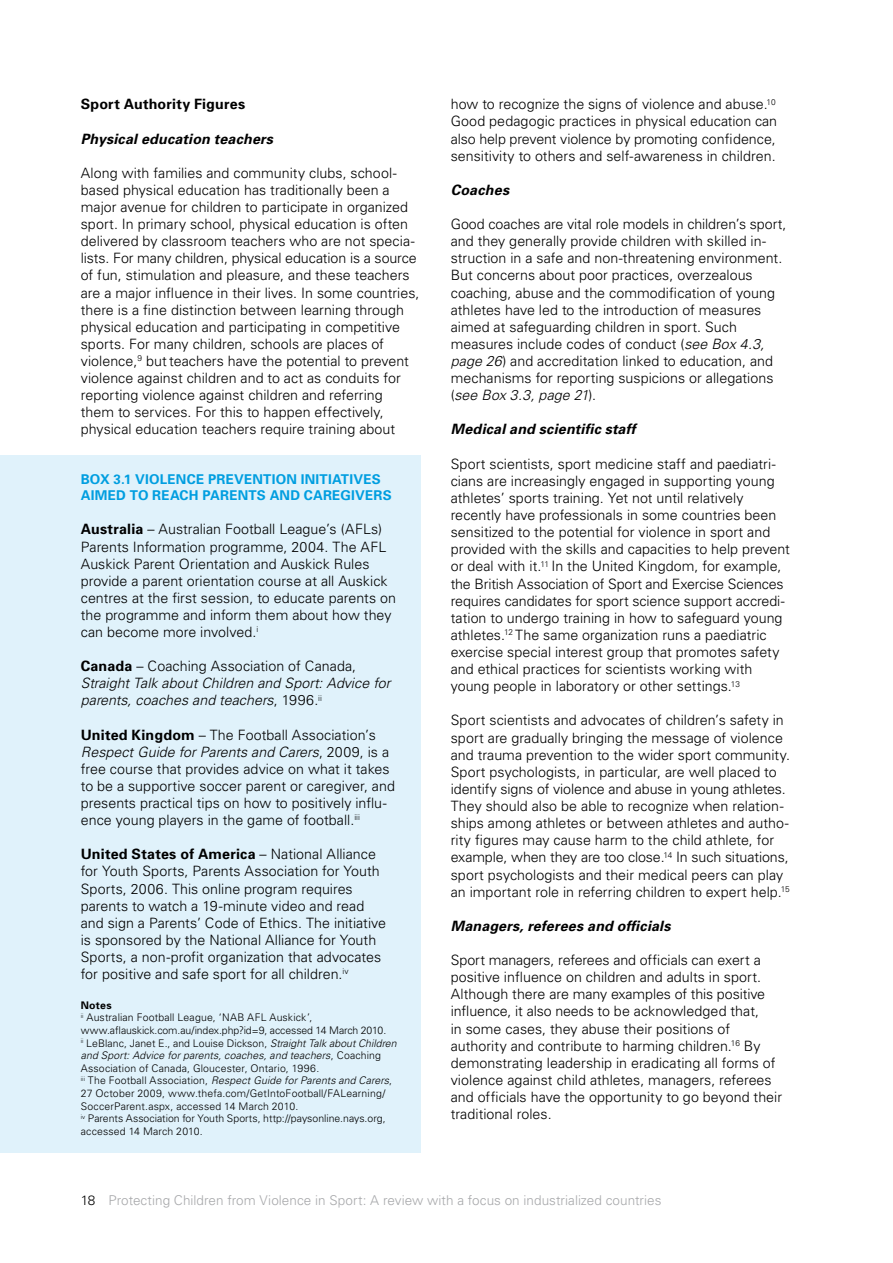
<style>
.page{position:relative;width:893px;height:1263px;background:#fff}
.page>*{position:absolute;margin:0;border:0;box-sizing:border-box;transform-origin:0 0}
.t1{font:300 14.25px/17.1px "Univers";color:#000}
.t2{font:italic 300 14.25px/17.1px "Univers";letter-spacing:.005em;color:#000}
.t3{font:italic 700 14.25px "Univers";letter-spacing:.015em;color:#000}
.t4{font:700 14.25px "Univers";letter-spacing:.015em;color:#000}
.t5{font:300 13.5px "Univers";letter-spacing:.005em;color:#a7a8aa}
.t6{font:700 13.5px "Univers";letter-spacing:.015em;color:#009ee0}
.t7{font:300 10.5px/12.6px "Univers";letter-spacing:.01em;color:#000}
.s1{font-weight:700}
.s2{font-weight:700;font-style:normal}
.s3{font-style:normal}
.s4{font-style:italic}
.s5{color:#000}
</style>
<div class="page">
<div style="left:0;top:455px;width:421px;height:697px;background:#e0f2fb"></div>
<p class="t4" style="left:81px;top:95px;width:166px">SPORT AUTHORITY FIGURES</p>
<p class="t3" style="left:81px;top:129px;width:194px">Physical education teachers</p>
<p class="t1" style="left:81px;top:164px;width:340px">Along with families and community clubs, school&shy;based physical education has traditionally been a major avenue for children to participate in organized sport. In primary school, physical education is often delivered by classroom teachers who are not specia&shy;lists. For many children, physical education is a source of fun, stimulation and pleasure, and these teachers are a major influence in their lives. In some countries, there is a fine distinction between learning through physical education and participating in competitive sports. For many children, schools are places of violence,<sup>9</sup> but teachers have the potential to prevent violence against children and to act as conduits for reporting violence against children and referring them to services. For this to happen effectively, physical education teachers require training about</p>
<p class="t6" style="left:81px;top:470px;width:74px">BOX 3.1 VIOLENCE</p>
<p class="t6" style="left:208px;top:470px;width:10px">PREVENTION</p>
<p class="t6" style="left:301px;top:470px;width:7px">INITI</p>
<p class="t6" style="left:332px;top:470px;width:18px">ATIVES</p>
<p class="t6" style="left:81px;top:487px;width:20px">AIMED</p>
<p class="t6" style="left:130px;top:487px;width:101px">TO REACH PARENTS</p>
<p class="t6" style="left:270px;top:487px;width:63px">AND CAREGIVERS</p>
<p class="t1" style="left:81px;top:520px;width:317px"><span class="s1">AUSTRALIA</span> – Australian Football League’s (AFLs)<br>Parents Information programme, 2004. The AFL Auskick Parent Orientation and Auskick Rules provide a parent orientation course at all Auskick centres at the first session, to educate parents on the programme and inform them about how they can become more involved.<sup>i</sup></p>
<p class="t2" style="left:81px;top:657px;width:311px"><span class="s2">CANADA</span> <span class="s3">– Coaching Association of Canada,<br></span>Straight Talk about Children and Sport: Advice for parents, coaches and teachers<span class="s3">, 1996.</span><sup>ii</sup></p>
<p class="t1" style="left:81px;top:726px;width:316px"><span class="s1">UNITED KINGDOM</span> – The Football Association’s <span class="s4">Respect Guide for Parents and Carers</span>, 2009, is a free course that provides advice on what it takes to be a supportive soccer parent or caregiver, and presents practical tips on how to positively influ&shy;ence young players in the game of football.<sup>iii</sup></p>
<p class="t1" style="left:81px;top:845px;width:307px"><span class="s1">UNITED STATES OF AMERICA</span> – National Alliance for Youth Sports, Parents Association for Youth Sports, 2006. This online program requires parents to watch a 19-minute video and read and sign a Parents’ Code of Ethics. The initiative is sponsored by the National Alliance for Youth Sports, a non-profit organization that advocates for positive and safe sport for all children.<sup>iv</sup></p>
<p class="t7" style="left:81px;top:998px;width:317px"><span class="s1">NOTES<br></span><sup>ii</sup> Australian Football League, ‘NAB AFL Auskick’, www.aflauskick.com.au/index.php?id=9, accessed 14 March 2010.<br><sup>ii</sup> LeBlanc, Janet E., and Louise Dickson, <span class="s4">Straight Talk about Children and Sport: Advice for parents, coaches, and teachers</span>, Coaching Association of Canada, Gloucester, Ontario, 1996.<br><sup>iii</sup> The Football Association, <span class="s4">Respect Guide for Parents and Carers</span>, 27 October 2009, www.thefa.com/GetIntoFootball/FALearning/ SoccerParent.aspx, accessed 14 March 2010.<br><sup>iv</sup> Parents Association for Youth Sports, http://paysonline.nays.org, accessed 14 March 2010.</p>
<p class="t1" style="left:451px;top:95px;width:328px;text-align:justify">how to recognize the signs of violence and abuse.<sup>10<br></sup>Good pedagogic practices in physical education can also help prevent violence by promoting confidence, sensitivity to others and self-awareness in children.</p>
<p class="t3" style="left:451px;top:181px;width:60px">Coaches</p>
<p class="t1" style="left:451px;top:215px;width:337px">Good coaches are vital role models in children’s sport, and they generally provide children with skilled in&shy;struction in a safe and non-threatening environment.<br>But concerns about poor practices, overzealous coaching, abuse and the commodification of young athletes have led to the introduction of measures aimed at safeguarding children in sport. Such measures include codes of conduct (<span class="s4">see Box 4.3, page 26</span>) and accreditation linked to education, and mechanisms for reporting suspicions or allegations (<span class="s4">see Box 3.3, page 21</span>).</p>
<p class="t3" style="left:451px;top:420px;width:186px">Medical and scientific staff</p>
<p class="t1" style="left:451px;top:455px;width:341px">Sport scientists, sport medicine staff and paediatri&shy;cians are increasingly engaged in supporting young athletes’ sports training. Yet not until relatively recently have professionals in some countries been sensitized to the potential for violence in sport and provided with the skills and capacities to help prevent or deal with it.<sup>11</sup> In the United Kingdom, for example, the British Association of Sport and Exercise Sciences requires candidates for sport science support accredi&shy;tation to undergo training in how to safeguard young athletes.<sup>12</sup> The same organization runs a paediatric exercise special interest group that promotes safety and ethical practices for scientists working with young people in laboratory or other settings.<sup>13</sup></p>
<p class="t1" style="left:451px;top:711px;width:341px">Sport scientists and advocates of children’s safety in sport are gradually bringing the message of violence and trauma prevention to the wider sport community.<br>Sport psychologists, in particular, are well placed to identify signs of violence and abuse in young athletes.<br>They should also be able to recognize when relation&shy;ships among athletes or between athletes and autho&shy;rity figures may cause harm to the child athlete, for example, when they are too close.<sup>14</sup> In such situations, sport psychologists and their medical peers can play an important role in referring children to expert help.<sup>15</sup></p>
<p class="t3" style="left:451px;top:917px;width:221px">Managers, referees and officials</p>
<p class="t1" style="left:451px;top:951px;width:333px">Sport managers, referees and officials can exert a positive influence on children and adults in sport.<br>Although there are many examples of this positive influence, it also needs to be acknowledged that,<br>in some cases, they abuse their positions of authority and contribute to harming children.<sup>16</sup> By demonstrating leadership in eradicating all forms of violence against child athletes, managers, referees and officials have the opportunity to go beyond their traditional roles.</p>
<p class="t5" style="left:81px;top:1192px;width:582px"><span class="s5">18</span> Protecting Children from Violence in Sport: A review with a focus on industrialized countries</p>
</div>
